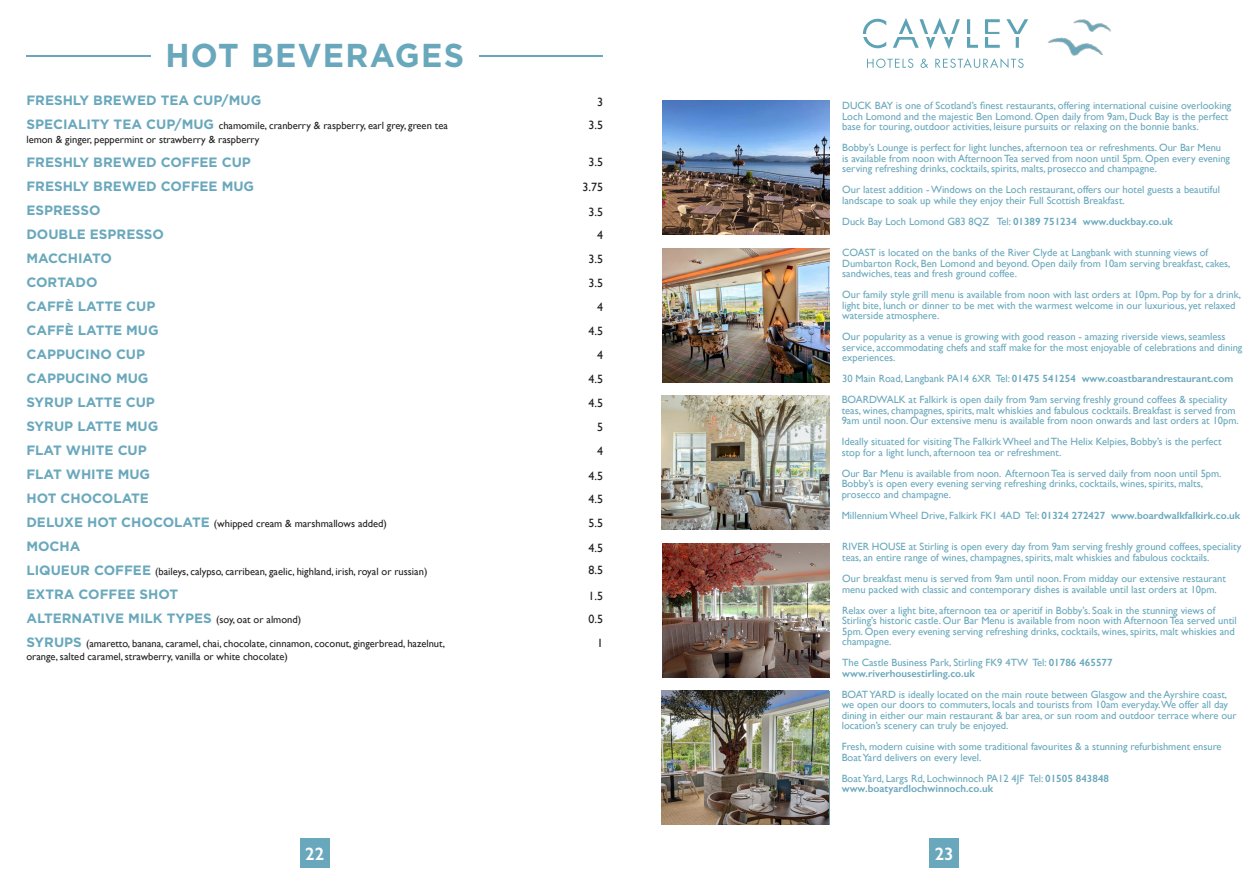
<style>
.page{position:relative;width:1259px;height:893px;background:#fff}
.page>*{position:absolute;margin:0;border:0;box-sizing:border-box;transform-origin:0 0}
.t1{font:700 33px "Gotham";letter-spacing:.04em;color:#69a8bc;scale:.96 1}
.t2{font:600 18px "Gill Sans";color:#fff}
.t3{font:700 13.5px "Gotham";color:#69a8bc}
.t4{font:12px "Gill Sans";color:#231f20}
.t5{font:10.5px/10.5px "Gill Sans";color:#69a8bc}
.t6{font:10.5px/13.5px "Gill Sans";color:#231f20}
.t7{font:600 10.5px "Gill Sans";color:#69a8bc}
.s1{font-family:"Gotham";font-weight:700;font-size:13.5px;color:#69a8bc}
.s2{font-family:"Gill Sans";font-weight:400;font-size:10.5px;color:#231f20}
.s3{font-weight:400}
.s4{font-weight:600}
</style>
<div class="page">
<svg style="left:867px;top:58px;width:156px;height:10px"></svg>
<svg style="left:863px;top:18px;width:165px;height:31px"></svg>
<hr style="left:860px;top:35px;width:162px;height:2px;background:#fff">
<img style="left:662px;top:101px;width:167px;height:134px">
<img style="left:662px;top:248px;width:167px;height:134px">
<div style="left:929px;top:839px;width:30px;height:29px;background:#69a8bc"></div>
<img style="left:1048px;top:19px;width:63px;height:37px">
<img style="left:662px;top:396px;width:167px;height:134px">
<img style="left:662px;top:543px;width:167px;height:134px">
<img style="left:662px;top:691px;width:166px;height:134px">
<hr style="left:26px;top:55px;width:158px;height:1px;background:#69a8bc">
<hr style="left:445px;top:55px;width:158px;height:1px;background:#69a8bc">
<div style="left:151px;top:41px;width:328px;height:26px;background:#fff"></div>
<div style="left:300px;top:839px;width:30px;height:29px;background:#69a8bc"></div>
<p class="t1" style="left:165px;top:33px;width:312px">HOT BEVERAGES</p>
<p class="t3" style="left:26px;top:91px;width:236px">FRESHLY BREWED TEA CUP/MUG</p>
<p class="t6" style="left:26px;top:118px;width:423px"><span class="s1">SPECIALITY TEA CUP/MUG</span> chamomile, cranberry &amp; raspberry, earl grey, green tea</p>
<p class="t6" style="left:26px;top:132px;width:235px">lemon &amp; ginger, peppermint or strawberry &amp; raspberry</p>
<p class="t3" style="left:26px;top:153px;width:226px">FRESHLY BREWED COFFEE CUP</p>
<p class="t3" style="left:26px;top:177px;width:229px">FRESHLY BREWED COFFEE MUG</p>
<p class="t3" style="left:26px;top:201px;width:76px">ESPRESSO</p>
<p class="t3" style="left:26px;top:225px;width:139px">DOUBLE ESPRESSO</p>
<p class="t3" style="left:26px;top:249px;width:87px">MACCHIATO</p>
<p class="t3" style="left:26px;top:273px;width:73px">CORTADO</p>
<p class="t3" style="left:26px;top:297px;width:131px">CAFFÈ LATTE CUP</p>
<p class="t3" style="left:26px;top:321px;width:134px">CAFFÈ LATTE MUG</p>
<p class="t3" style="left:26px;top:345px;width:120px">CAPPUCINO CUP</p>
<p class="t3" style="left:26px;top:369px;width:124px">CAPPUCINO MUG</p>
<p class="t3" style="left:26px;top:393px;width:130px">SYRUP LATTE CUP</p>
<p class="t3" style="left:26px;top:417px;width:133px">SYRUP LATTE MUG</p>
<p class="t3" style="left:26px;top:441px;width:122px">FLAT WHITE CUP</p>
<p class="t3" style="left:26px;top:465px;width:125px">FLAT WHITE MUG</p>
<p class="t3" style="left:26px;top:489px;width:124px">HOT CHOCOLATE</p>
<p class="t6" style="left:26px;top:516px;width:362px"><span class="s1">DELUXE HOT CHOCOLATE</span> (whipped cream &amp; marshmallows added)</p>
<p class="t3" style="left:26px;top:537px;width:56px">MOCHA</p>
<p class="t6" style="left:26px;top:564px;width:402px"><span class="s1">LIQUEUR COFFEE</span> (baileys, calypso, carribean, gaelic, highland, irish, royal or russian)</p>
<p class="t3" style="left:26px;top:585px;width:153px">EXTRA COFFEE SHOT</p>
<p class="t3" style="left:26px;top:609px;width:276px">ALTERNATIVE MILK TYPES <span class="s2">(soy, oat or almond)</span></p>
<p class="t6" style="left:26px;top:636px;width:420px"><span class="s1">SYRUPS</span> (amaretto, banana, caramel, chai, chocolate, cinnamon, coconut, gingerbread, hazelnut, orange, salted caramel, strawberry, vanilla or white chocolate)</p>
<p class="t2" style="left:305px;top:843px;width:21px">22</p>
<p class="t4" style="left:597px;top:95px;width:7px">3</p>
<p class="t4" style="left:588px;top:118px;width:16px">3.5</p>
<p class="t4" style="left:588px;top:155px;width:16px">3.5</p>
<p class="t4" style="left:582px;top:179px;width:22px">3.75</p>
<p class="t4" style="left:588px;top:204px;width:16px">3.5</p>
<p class="t4" style="left:597px;top:228px;width:7px">4</p>
<p class="t4" style="left:588px;top:252px;width:16px">3.5</p>
<p class="t4" style="left:588px;top:276px;width:16px">3.5</p>
<p class="t4" style="left:597px;top:300px;width:7px">4</p>
<p class="t4" style="left:588px;top:324px;width:16px">4.5</p>
<p class="t4" style="left:597px;top:348px;width:7px">4</p>
<p class="t4" style="left:588px;top:372px;width:16px">4.5</p>
<p class="t4" style="left:588px;top:395px;width:16px">4.5</p>
<p class="t4" style="left:597px;top:420px;width:7px">5</p>
<p class="t4" style="left:597px;top:444px;width:7px">4</p>
<p class="t4" style="left:588px;top:469px;width:16px">4.5</p>
<p class="t4" style="left:588px;top:492px;width:16px">4.5</p>
<p class="t4" style="left:588px;top:516px;width:16px">5.5</p>
<p class="t4" style="left:588px;top:540px;width:16px">4.5</p>
<p class="t4" style="left:588px;top:563px;width:16px">8.5</p>
<p class="t4" style="left:588px;top:588px;width:16px">1.5</p>
<p class="t4" style="left:597px;top:636px;width:7px">1</p>
<p class="t4" style="left:588px;top:612px;width:16px">0.5</p>
<p class="t5" style="left:842px;top:100px;width:391px">DUCK BAY is one of Scotland’s finest restaurants, offering international cuisine overlooking<br>Loch Lomond and the majestic Ben Lomond. Open daily from 9am, Duck Bay is the perfect base for touring, outdoor activities, leisure pursuits or relaxing on the bonnie banks.</p>
<p class="t5" style="left:842px;top:142px;width:389px">Bobby’s Lounge is perfect for light lunches, afternoon tea or refreshments. Our Bar Menu is available from noon with Afternoon Tea served from noon until 5pm. Open every evening serving refreshing drinks, cocktails, spirits, malts, prosecco and champagne.</p>
<p class="t5" style="left:842px;top:184px;width:379px">Our latest addition - Windows on the Loch restaurant, offers our hotel guests a beautiful landscape to soak up while they enjoy their Full Scottish Breakfast.</p>
<p class="t7" style="left:842px;top:215px;width:332px"><span class="s3">Duck Bay Loch Lomond G83 8QZ Tel:</span> 01389 751234 www.duckbay.co.uk</p>
<p class="t5" style="left:842px;top:247px;width:390px">COAST is located on the banks of the River Clyde at Langbank with stunning views of<br>Dumbarton Rock, Ben Lomond and beyond. Open daily from 10am serving breakfast, cakes, sandwiches, teas and fresh ground coffee.</p>
<p class="t5" style="left:842px;top:289px;width:400px">Our family style grill menu is available from noon with last orders at 10pm. Pop by for a drink, light bite, lunch or dinner to be met with the warmest welcome in our luxurious, yet relaxed waterside atmosphere.</p>
<p class="t5" style="left:842px;top:331px;width:402px">Our popularity as a venue is growing with good reason - amazing riverside views, seamless service, accommodating chefs and staff make for the most enjoyable of celebrations and dining experiences.</p>
<p class="t7" style="left:842px;top:372px;width:392px"><span class="s3">30 Main Road, Langbank PA14 6XR Tel:</span> 01475 541254 www.coastbarandrestaurant.com</p>
<p class="t5" style="left:841px;top:394px;width:398px">BOARDWALK at Falkirk is open daily from 9am serving freshly ground coffees &amp; speciality teas, wines, champagnes, spirits, malt whiskies and fabulous cocktails. Breakfast is served from<br>9am until noon. Our extensive menu is available from noon onwards and last orders at 10pm.</p>
<p class="t5" style="left:841px;top:436px;width:381px">Ideally situated for visiting The Falkirk Wheel and The Helix Kelpies, Bobby’s is the perfect stop for a light lunch, afternoon tea or refreshment.</p>
<p class="t5" style="left:841px;top:468px;width:381px">Our Bar Menu is available from noon. Afternoon Tea is served daily from noon until 5pm.<br>Bobby’s is open every evening serving refreshing drinks, cocktails, wines, spirits, malts, prosecco and champagne.</p>
<p class="t5" style="left:841px;top:510px;width:400px">Millennium Wheel Drive, Falkirk FK1 4AD Tel: <span class="s4">01324 272427 www.boardwalkfalkirk.co.uk</span></p>
<p class="t5" style="left:842px;top:542px;width:401px">RIVER HOUSE at Stirling is open every day from 9am serving freshly ground coffees, speciality teas, an entire range of wines, champagnes, spirits, malt whiskies and fabulous cocktails.</p>
<p class="t5" style="left:842px;top:573px;width:385px">Our breakfast menu is served from 9am until noon. From midday our extensive restaurant menu packed with classic and contemporary dishes is available until last orders at 10pm.</p>
<p class="t5" style="left:842px;top:605px;width:396px">Relax over a light bite, afternoon tea or aperitif in Bobby’s. Soak in the stunning views of Stirling’s historic castle. Our Bar Menu is available from noon with Afternoon Tea served until 5pm. Open every evening serving refreshing drinks, cocktails, wines, spirits, malt whiskies and champagne.</p>
<p class="t5" style="left:842px;top:657px;width:272px">The Castle Business Park, Stirling FK9 4TW Tel: <span class="s4">01786 465577</span></p>
<p class="t7" style="left:842px;top:667px;width:134px">www.riverhousestirling.co.uk</p>
<p class="t5" style="left:841px;top:689px;width:396px">BOAT YARD is ideally located on the main route between Glasgow and the Ayrshire coast, we open our doors to commuters, locals and tourists from 10am everyday.We offer all day dining in either our main restaurant &amp; bar area, or sun room and outdoor terrace where our location’s scenery can truly be enjoyed.</p>
<p class="t5" style="left:841px;top:741px;width:381px">Fresh, modern cuisine with some traditional favourites &amp; a stunning refurbishment ensure<br>Boat Yard delivers on every level.</p>
<p class="t5" style="left:841px;top:773px;width:269px">Boat Yard, Largs Rd, Lochwinnoch PA12 4JF Tel: <span class="s4">01505 843848</span></p>
<p class="t7" style="left:841px;top:782px;width:153px">www.boatyardlochwinnoch.co.uk</p>
<p class="t2" style="left:934px;top:843px;width:21px">23</p>
</div>
